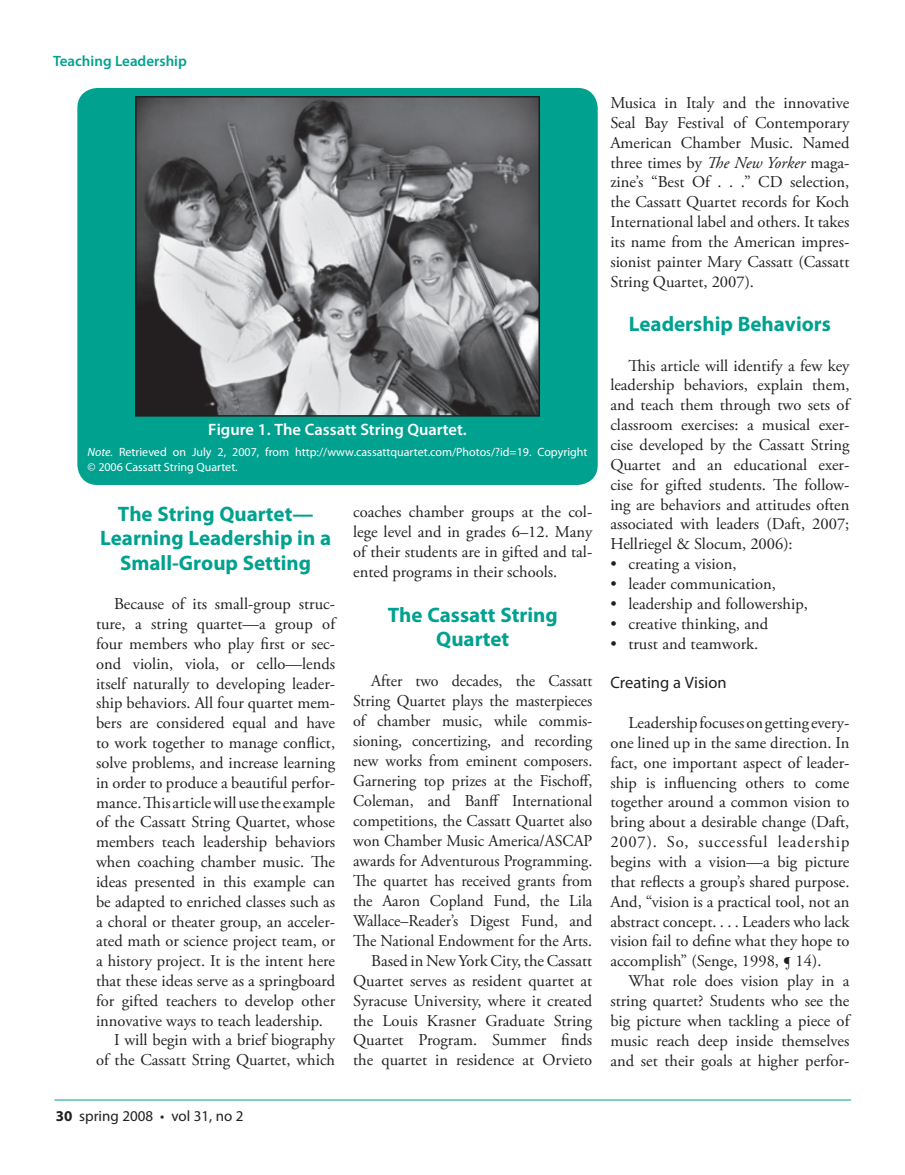
<style>
.page{position:relative;width:905px;height:1175px;background:#fff}
.page>*{position:absolute;margin:0;border:0;box-sizing:border-box;transform-origin:0 0}
.t1{font:700 21px/24.3px "Myriad Pro";color:#00a18f;text-align:center}
.t2{font:16.5px/19.8px "Adobe Garamond Pro";color:#231f20;text-align:justify}
.t3{font:600 16.5px "Myriad Pro";color:#fff}
.t4{font:16.5px "Myriad Pro";color:#231f20}
.t5{font:15px "Myriad Pro";color:#231f20}
.t6{font:600 15px "Myriad Pro";color:#00a18f}
.t7{font:12px/14.4px "Myriad Pro";color:#fff}
.s1{font-style:italic}
.s2{font-weight:700}
</style>
<div class="page">
<hr style="left:54px;top:1099px;width:797px;height:1px;background:#00a18f">
<div style="left:77px;top:88px;width:520px;height:397px;background:#00a18f;border-radius:20px"></div>
<img style="left:138px;top:99px;width:399px;height:314px">
<div style="left:135px;top:96px;width:405px;height:320px;border:2px solid #231f20"></div>
<p class="t6" style="left:53px;top:52px;width:135px">Teaching Leadership</p>
<p class="t3" style="left:208px;top:419px;width:260px">Figure 1. The Cassatt String Quartet.</p>
<p class="t7" style="left:88px;top:445px;width:501px"><span class="s1">Note.</span> Retrieved on July 2, 2007, from http://www.cassattquartet.com/Photos/?id=19. Copyright © 2006 Cassatt String Quartet.</p>
<p class="t1" style="left:100px;top:501px;width:232px">The String Quartet—<br>Learning Leadership in a<br>Small-Group Setting</p>
<p class="t2" style="left:114px;top:595px;width:222px">Because of its small-group struc-</p>
<p class="t2" style="left:96px;top:614px;width:240px">ture, a string quartet—a group of</p>
<p class="t2" style="left:96px;top:634px;width:241px">four members who play first or sec-</p>
<p class="t2" style="left:96px;top:654px;width:240px">ond violin, viola, or cello—lends</p>
<p class="t2" style="left:96px;top:674px;width:240px">itself naturally to developing leader-</p>
<p class="t2" style="left:96px;top:694px;width:240px">ship behaviors. All four quartet mem-</p>
<p class="t2" style="left:96px;top:713px;width:240px">bers are considered equal and have</p>
<p class="t2" style="left:96px;top:733px;width:240px">to work together to manage conflict,</p>
<p class="t2" style="left:96px;top:753px;width:240px">solve problems, and increase learning</p>
<p class="t2" style="left:96px;top:773px;width:240px">in order to produce a beautiful perfor-</p>
<p class="t2" style="left:96px;top:793px;width:240px">mance. This article will use the example</p>
<p class="t2" style="left:96px;top:813px;width:241px">of the Cassatt String Quartet, whose</p>
<p class="t2" style="left:96px;top:832px;width:240px">members teach leadership behaviors</p>
<p class="t2" style="left:96px;top:852px;width:240px">when coaching chamber music. The</p>
<p class="t2" style="left:96px;top:872px;width:240px">ideas presented in this example can</p>
<p class="t2" style="left:96px;top:892px;width:240px">be adapted to enriched classes such as</p>
<p class="t2" style="left:96px;top:912px;width:240px">a choral or theater group, an acceler-</p>
<p class="t2" style="left:96px;top:931px;width:241px">ated math or science project team, or</p>
<p class="t2" style="left:96px;top:951px;width:240px">a history project. It is the intent here</p>
<p class="t2" style="left:96px;top:971px;width:240px">that these ideas serve as a springboard</p>
<p class="t2" style="left:96px;top:991px;width:240px">for gifted teachers to develop other</p>
<p class="t2" style="left:96px;top:1011px;width:228px">innovative ways to teach leadership.</p>
<p class="t2" style="left:114px;top:1030px;width:222px">I will begin with a brief biography</p>
<p class="t2" style="left:96px;top:1050px;width:240px">of the Cassatt String Quartet, which</p>
<p class="t2" style="left:353px;top:502px;width:241px">coaches chamber groups at the col&shy;lege level and in grades 6–12. Many of their students are in gifted and tal&shy;ented programs in their schools.</p>
<p class="t1" style="left:388px;top:601px;width:171px">The Cassatt String<br>Quartet</p>
<p class="t2" style="left:353px;top:671px;width:241px;text-align:right">After two decades, the Cassatt String Quartet plays the masterpieces of chamber music, while commis&shy;sioning, concertizing, and recording new works from eminent composers.<br>Garnering top prizes at the Fischoff, Coleman, and Banff International competitions, the Cassatt Quartet also won Chamber Music America/ASCAP awards for Adventurous Programming.<br>The quartet has received grants from the Aaron Copland Fund, the Lila Wallace–Reader’s Digest Fund, and The National Endowment for the Arts.<br>Based in New York City, the Cassatt Quartet serves as resident quartet at Syracuse University, where it created the Louis Krasner Graduate String Quartet Program. Summer finds the quartet in residence at Orvieto</p>
<p class="t5" style="left:56px;top:1106px;width:189px"><span class="s2">30</span> spring 2008 • vol 31, no 2</p>
<p class="t2" style="left:610px;top:93px;width:240px">Musica in Italy and the innovative Seal Bay Festival of Contemporary American Chamber Music. Named three times by <span class="s1">The New Yorker</span> maga&shy;zine’s “Best Of . . .” CD selection, the Cassatt Quartet records for Koch International label and others. It takes its name from the American impres&shy;sionist painter Mary Cassatt (Cassatt String Quartet, 2007).</p>
<p class="t1" style="left:628px;top:311px;width:204px">Leadership Behaviors</p>
<p class="t2" style="left:610px;top:356px;width:240px;text-indent:18px">This article will identify a few key leadership behaviors, explain them, and teach them through two sets of classroom exercises: a musical exer&shy;cise developed by the Cassatt String Quartet and an educational exer&shy;cise for gifted students. The follow&shy;ing are behaviors and attitudes often associated with leaders (Daft, 2007; Hellriegel &amp; Slocum, 2006):</p>
<p class="t2" style="left:610px;top:554px;width:128px">• creating a vision,</p>
<p class="t2" style="left:610px;top:574px;width:167px">• leader communication,</p>
<p class="t2" style="left:610px;top:594px;width:199px">• leadership and followership,</p>
<p class="t2" style="left:610px;top:614px;width:159px">• creative thinking, and</p>
<p class="t2" style="left:610px;top:634px;width:149px">• trust and teamwork.</p>
<p class="t4" style="left:610px;top:672px;width:118px">Creating a Vision</p>
<p class="t2" style="left:610px;top:713px;width:241px;text-indent:18px">Leadership focuses on getting every&shy;one lined up in the same direction. In fact, one important aspect of leader&shy;ship is influencing others to come together around a common vision to bring about a desirable change (Daft, 2007). So, successful leadership begins with a vision—a big picture that reflects a group’s shared purpose.<br>And, “vision is a practical tool, not an abstract concept. . . . Leaders who lack vision fail to define what they hope to accomplish” (Senge, 1998, ¶ 14).</p>
<p class="t2" style="left:610px;top:971px;width:240px;text-indent:18px">What role does vision play in a string quartet? Students who see the big picture when tackling a piece of music reach deep inside themselves and set their goals at higher perfor-</p>
</div>
